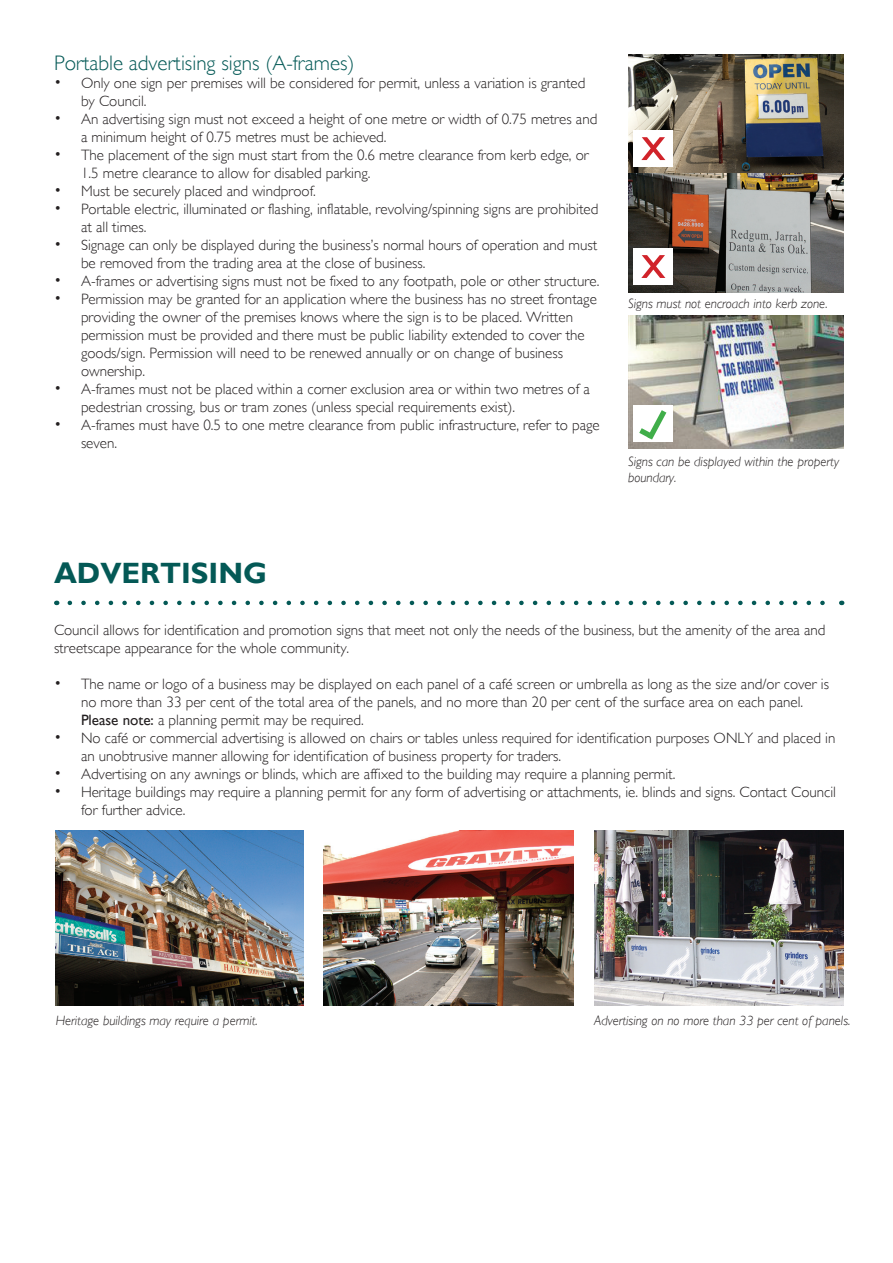
<style>
.page{position:relative;width:893px;height:1263px;background:#fff}
.page>*{position:absolute;margin:0;border:0;box-sizing:border-box;transform-origin:0 0}
.t1{font:700 29.4px "Gill Sans";color:#045956}
.t2{font:300 21px "Gill Sans";color:#045956}
.t3{font:300 15px/18px "Gill Sans";color:#231f20}
.t4{font:italic 300 13.5px/16.2px "Gill Sans";color:#231f20}
.s1{font-weight:400}
</style>
<div class="page">
<img style="left:628px;top:315px;width:215px;height:134px">
<div style="left:634px;top:406px;width:39px;height:36px;background:#fff"></div>
<svg style="left:633px;top:404px;width:38px;height:41px"></svg>
<img style="left:628px;top:54px;width:215px;height:238px">
<div style="left:634px;top:248px;width:39px;height:37px;background:#fff"></div>
<svg style="left:641px;top:255px;width:24px;height:23px"></svg>
<div style="left:634px;top:131px;width:39px;height:36px;background:#fff"></div>
<svg style="left:641px;top:137px;width:24px;height:23px"></svg>
<svg style="left:70px;top:601px;width:755px;height:4px"></svg>
<img style="left:56px;top:830px;width:247px;height:175px">
<img style="left:324px;top:830px;width:250px;height:175px">
<img style="left:594px;top:830px;width:249px;height:175px">
<p class="t2" style="left:54px;top:51px;width:302px">Portable advertising signs (A-frames)</p>
<p class="t3" style="left:81px;top:74px;width:506px;text-indent:-27px">• Only one sign per premises will be considered for permit, unless a variation is granted by Council.</p>
<p class="t3" style="left:81px;top:110px;width:518px;text-indent:-27px">• An advertising sign must not exceed a height of one metre or width of 0.75 metres and a minimum height of 0.75 metres must be achieved.</p>
<p class="t3" style="left:81px;top:146px;width:509px;text-indent:-27px">• The placement of the sign must start from the 0.6 metre clearance from kerb edge, or<br>1.5 metre clearance to allow for disabled parking.</p>
<p class="t3" style="left:54px;top:182px;width:263px">• Must be securely placed and windproof.</p>
<p class="t3" style="left:81px;top:200px;width:519px;text-indent:-27px">• Portable electric, illuminated or flashing, inflatable, revolving/spinning signs are prohibited at all times.</p>
<p class="t3" style="left:81px;top:236px;width:518px;text-indent:-27px">• Signage can only be displayed during the business’s normal hours of operation and must be removed from the trading area at the close of business.</p>
<p class="t3" style="left:54px;top:272px;width:547px">• A-frames or advertising signs must not be fixed to any footpath, pole or other structure.</p>
<p class="t3" style="left:81px;top:290px;width:517px;text-indent:-27px">• Permission may be granted for an application where the business has no street frontage providing the owner of the premises knows where the sign is to be placed. Written permission must be provided and there must be public liability extended to cover the goods/sign. Permission will need to be renewed annually or on change of business ownership.</p>
<p class="t3" style="left:81px;top:380px;width:510px;text-indent:-27px">• A-frames must not be placed within a corner exclusion area or within two metres of a pedestrian crossing, bus or tram zones (unless special requirements exist).</p>
<p class="t3" style="left:81px;top:416px;width:520px;text-indent:-27px">• A-frames must have 0.5 to one metre clearance from public infrastructure, refer to page seven.</p>
<p class="t4" style="left:628px;top:295px;width:201px">Signs must not encroach into kerb zone.</p>
<p class="t4" style="left:628px;top:453px;width:213px">Signs can be displayed within the property boundary.</p>
<p class="t1" style="left:54px;top:556px;width:215px">ADVERTISING</p>
<p class="t3" style="left:54px;top:621px;width:773px">Council allows for identification and promotion signs that meet not only the needs of the business, but the amenity of the area and streetscape appearance for the whole community.</p>
<p class="t3" style="left:81px;top:675px;width:750px;text-indent:-27px">• The name or logo of a business may be displayed on each panel of a café screen or umbrella as long as the size and/or cover is no more than 33 per cent of the total area of the panels, and no more than 20 per cent of the surface area on each panel.<br><span class="s1">Please note:</span> a planning permit may be required.</p>
<p class="t3" style="left:81px;top:729px;width:756px;text-indent:-27px">• No café or commercial advertising is allowed on chairs or tables unless required for identification purposes ONLY and placed in an unobtrusive manner allowing for identification of business property for traders.</p>
<p class="t3" style="left:54px;top:765px;width:623px">• Advertising on any awnings or blinds, which are affixed to the building may require a planning permit.</p>
<p class="t3" style="left:81px;top:783px;width:756px;text-indent:-27px">• Heritage buildings may require a planning permit for any form of advertising or attachments, ie. blinds and signs. Contact Council for further advice.</p>
<p class="t4" style="left:56px;top:1013px;width:204px">Heritage buildings may require a permit.</p>
<p class="t4" style="left:594px;top:1013px;width:258px">Advertising on no more than 33 per cent of panels.</p>
</div>
